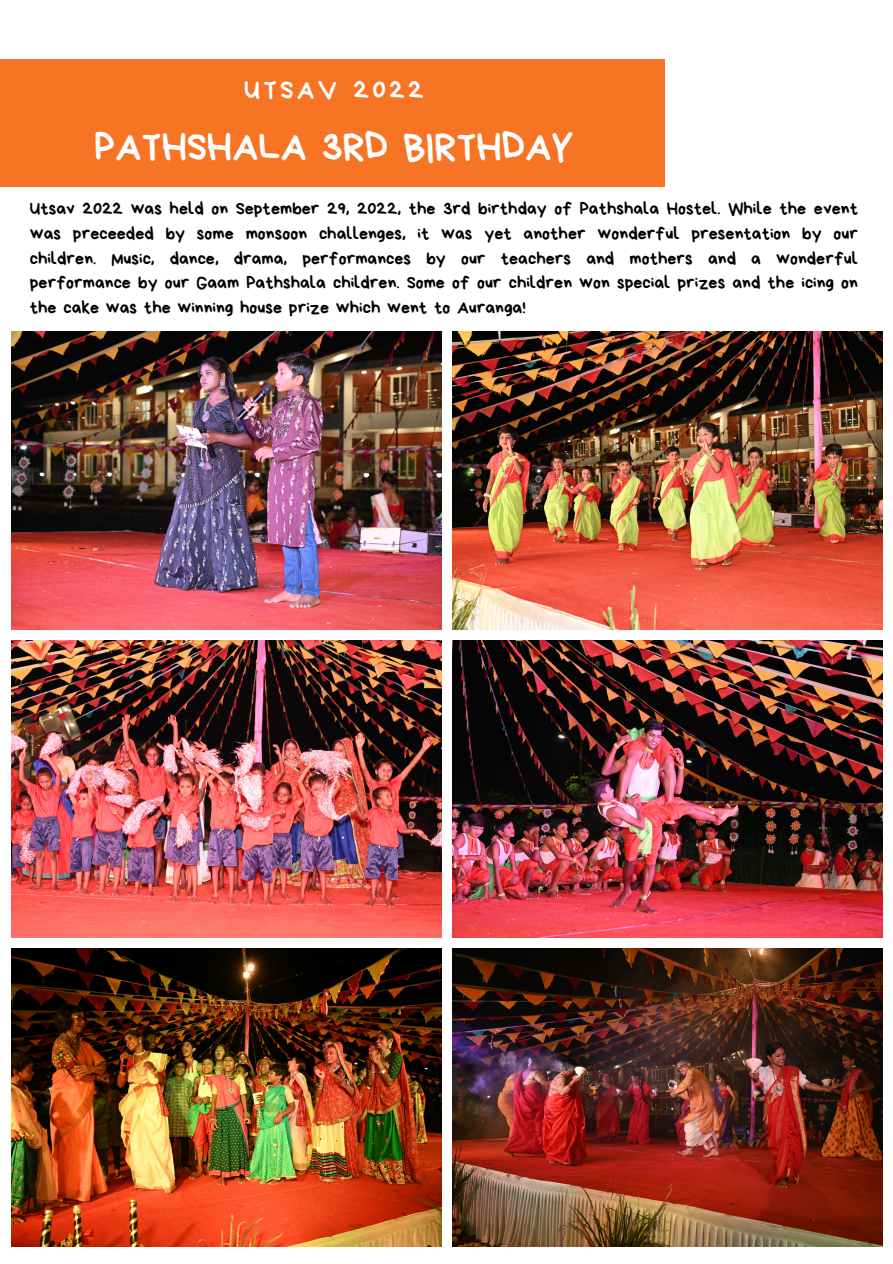
<style>
.page{position:relative;width:893px;height:1264px;background:#fff}
.page>*{position:absolute;margin:0;border:0;box-sizing:border-box;transform-origin:0 0}
.t1{font:40.5px "Bryndan Write";color:#fff}
.t2{font:27px "Bryndan Write";letter-spacing:.12em;color:#fff}
.t3{font:18px/24.8px "Bryndan Write";color:#000;text-align:justify}
</style>
<div class="page">
<img style="left:12px;top:331px;width:429px;height:298px">
<img style="left:452px;top:331px;width:430px;height:298px">
<img style="left:12px;top:640px;width:429px;height:297px">
<img style="left:452px;top:640px;width:430px;height:297px">
<img style="left:12px;top:948px;width:429px;height:298px">
<img style="left:452px;top:948px;width:430px;height:298px">
<div style="left:0;top:60px;width:664px;height:127px;background:#f67423"></div>
<p class="t2" style="left:244px;top:76px;width:181px">UTSAV 2022</p>
<p class="t1" style="left:94px;top:126px;width:481px">PATHSHALA 3RD BIRTHDAY</p>
<p class="t3" style="left:30px;top:196px;width:829px">Utsav 2022 was held on September 29, 2022, the 3rd birthday of Pathshala Hostel. While the event was preceeded by some monsoon challenges, it was yet another wonderful presentation by our children. Music, dance, drama, performances by our teachers and mothers and a wonderful performance by our Gaam Pathshala children. Some of our children won special prizes and the icing on the cake was the winning house prize which went to Auranga!</p>
</div>
